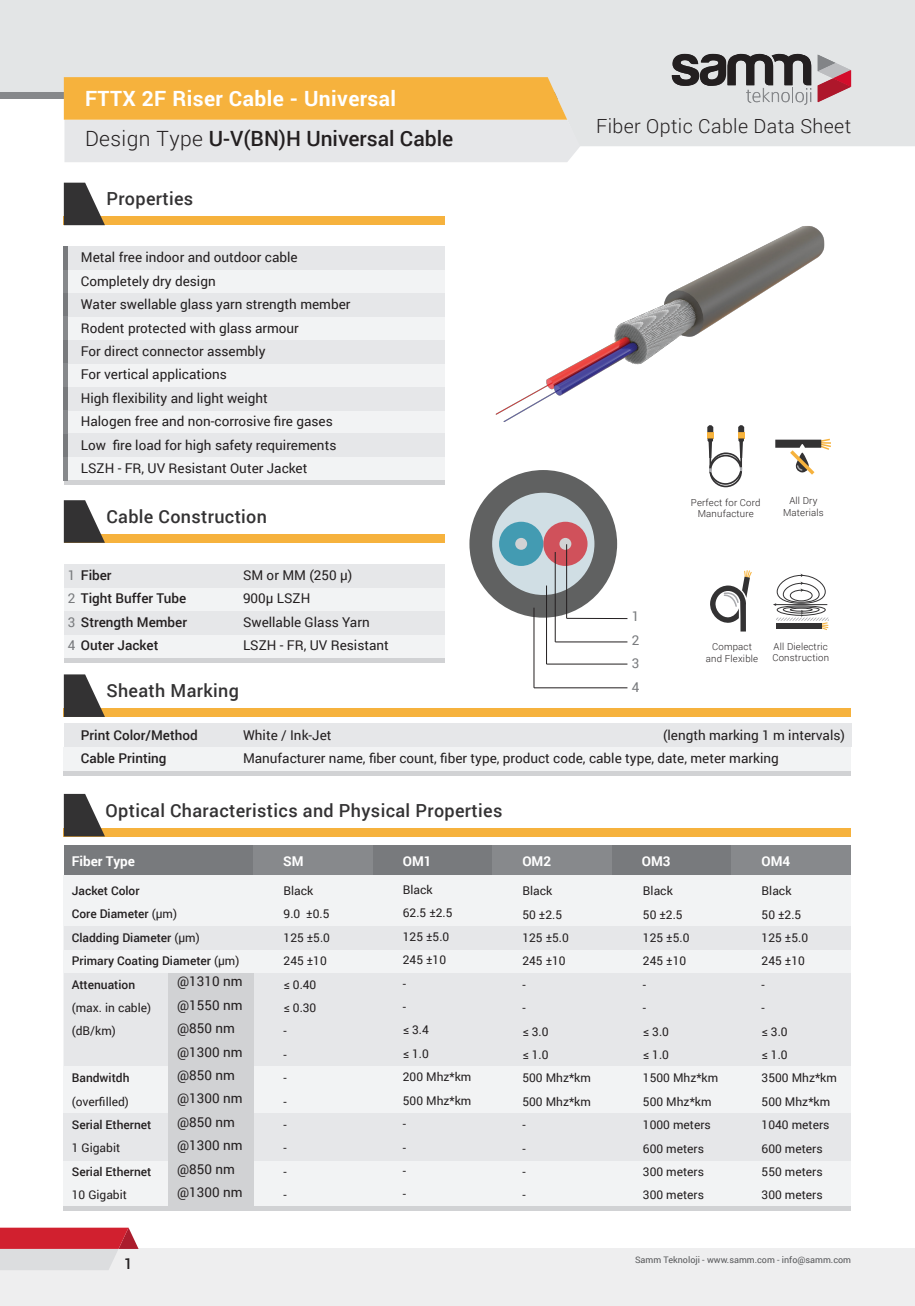
<style>
.page{position:relative;width:915px;height:1306px;background:#fff}
.page>*{position:absolute;margin:0;border:0;box-sizing:border-box;transform-origin:0 0}
.t1{font:500 21px "Roboto";color:#231f20}
.t2{font:700 21px "Roboto";letter-spacing:.02em;color:#fff}
.t3{font:300 19.5px "Roboto";letter-spacing:.02em;color:#231f20}
.t4{font:500 18px "Roboto";letter-spacing:.02em;color:#333233}
.t5{font:500 15px "Roboto";color:#231f20}
.t6{font:13.5px/23.4px "Roboto";color:#231f20}
.t7{font:500 13.5px "Roboto";color:#231f20}
.t8{font:700 13.5px "Roboto";letter-spacing:-.005em;color:#fff}
.t9{font:13.5px/23.4px "Roboto";color:#787a7d;text-align:justify}
.t10{font:12px/23.4px "Roboto";color:#231f20}
.t11{font:500 12px/23.4px "Roboto";color:#231f20}
.t12{font:300 9.6px/11.6px "Roboto";letter-spacing:.02em;color:#231f20;text-align:center}
.t13{font:9px "Roboto";color:#57585a}
.s1{font-weight:300}
.s2{font-weight:400;color:#787a7d}
.s3{font-weight:400}
</style>
<div class="page">
<div style="left:469px;top:470px;width:148px;height:147px;background:#606161;border-radius:50%"></div>
<div style="left:492px;top:492px;width:102px;height:103px;background:#d0dee4;border-radius:50%"></div>
<div style="left:543px;top:521px;width:44px;height:45px;background:#d0515b;border-radius:50%"></div>
<div style="left:559px;top:538px;width:12px;height:12px;background:#d1d2d4;border-radius:50%"></div>
<div style="left:499px;top:521px;width:44px;height:45px;background:#439bb2;border-radius:50%"></div>
<div style="left:515px;top:538px;width:12px;height:12px;background:#d1d2d4;border-radius:50%"></div>
<hr style="left:555px;top:641px;width:72px;height:1px;background:#231f20">
<hr style="left:554px;top:552px;width:1px;height:90px;background:#231f20">
<hr style="left:534px;top:687px;width:93px;height:1px;background:#231f20">
<hr style="left:533px;top:607px;width:1px;height:80px;background:#231f20">
<hr style="left:566px;top:544px;width:1px;height:74px;background:#231f20">
<div style="left:0;top:92px;width:914px;height:6px;background:#86888b"></div>
<div style="left:0;top:0;width:914px;height:92px;background:#e3e5e6"></div>
<div style="left:580px;top:53px;width:334px;height:93px;background:#e3e5e6"></div>
<svg style="left:64px;top:77px;width:516px;height:85px;background:#edcd96"></svg>
<div style="left:64px;top:217px;width:381px;height:8px;background:#f6b23d"></div>
<svg style="left:64px;top:183px;width:41px;height:42px"></svg>
<div style="left:64px;top:246px;width:381px;height:234px;background:#f2f3f4"></div>
<div style="left:64px;top:246px;width:381px;height:24px;background:#e6e7e9"></div>
<div style="left:64px;top:293px;width:381px;height:24px;background:#e6e7e9"></div>
<div style="left:64px;top:340px;width:381px;height:23px;background:#e6e7e9"></div>
<div style="left:64px;top:387px;width:381px;height:23px;background:#e6e7e9"></div>
<div style="left:64px;top:433px;width:381px;height:24px;background:#e6e7e9"></div>
<div style="left:64px;top:480px;width:380px;height:5px;background:#d1d2d4"></div>
<hr style="left:64px;top:246px;width:4px;height:24px;background:#787a7d">
<hr style="left:64px;top:270px;width:4px;height:23px;background:#86888b">
<hr style="left:64px;top:293px;width:4px;height:24px;background:#787a7d">
<hr style="left:64px;top:317px;width:4px;height:23px;background:#86888b">
<hr style="left:64px;top:340px;width:4px;height:23px;background:#787a7d">
<hr style="left:64px;top:363px;width:4px;height:24px;background:#86888b">
<hr style="left:64px;top:387px;width:4px;height:23px;background:#787a7d">
<hr style="left:64px;top:433px;width:4px;height:24px;background:#787a7d">
<hr style="left:64px;top:410px;width:4px;height:23px;background:#86888b">
<hr style="left:64px;top:457px;width:4px;height:23px;background:#86888b">
<div style="left:64px;top:534px;width:380px;height:8px;background:#f6b23d"></div>
<svg style="left:64px;top:500px;width:41px;height:43px"></svg>
<div style="left:64px;top:564px;width:380px;height:96px;background:#f2f3f4"></div>
<div style="left:64px;top:564px;width:380px;height:23px;background:#e6e7e9"></div>
<div style="left:64px;top:611px;width:380px;height:23px;background:#e6e7e9"></div>
<div style="left:64px;top:658px;width:380px;height:5px;background:#d1d2d4"></div>
<img style="left:495px;top:226px;width:336px;height:221px">
<svg style="left:710px;top:570px;width:41px;height:61px"></svg>
<svg style="left:773px;top:573px;width:55px;height:57px"></svg>
<svg style="left:775px;top:438px;width:55px;height:36px"></svg>
<div style="left:709px;top:455px;width:32px;height:32px;border:2px solid #333233;border-radius:50%"></div>
<div style="left:706px;top:432px;width:7px;height:6px;background:#f7b33c"></div>
<svg style="left:707px;top:425px;width:6px;height:7px"></svg>
<div style="left:737px;top:432px;width:7px;height:6px;background:#f7b33c"></div>
<svg style="left:738px;top:425px;width:6px;height:7px"></svg>
<svg style="left:706px;top:438px;width:37px;height:48px"></svg>
<svg style="left:817px;top:55px;width:33px;height:47px"></svg>
<svg style="left:671px;top:54px;width:140px;height:51px"></svg>
<div style="left:64px;top:723px;width:786px;height:24px;background:#e6e7e9"></div>
<div style="left:64px;top:875px;width:786px;height:330px;background:#f2f3f4"></div>
<div style="left:64px;top:708px;width:786px;height:9px;background:#f6b23d"></div>
<svg style="left:64px;top:674px;width:41px;height:43px"></svg>
<div style="left:64px;top:747px;width:786px;height:23px;background:#f2f3f4"></div>
<div style="left:64px;top:770px;width:786px;height:5px;background:#d1d2d4"></div>
<div style="left:64px;top:828px;width:786px;height:8px;background:#f6b23d"></div>
<div style="left:64px;top:925px;width:786px;height:24px;background:#e6e7e9"></div>
<div style="left:238px;top:973px;width:612px;height:92px;background:#e6e7e9"></div>
<div style="left:64px;top:973px;width:174px;height:92px;background:#e6e7e9"></div>
<div style="left:64px;top:1113px;width:786px;height:48px;background:#e6e7e9"></div>
<div style="left:168px;top:973px;width:85px;height:232px;background:#d1d2d4"></div>
<div style="left:64px;top:1205px;width:786px;height:5px;background:#d1d2d4"></div>
<svg style="left:64px;top:794px;width:41px;height:42px"></svg>
<hr style="left:566px;top:618px;width:61px;height:1px;background:#231f20">
<hr style="left:546px;top:663px;width:81px;height:1px;background:#231f20">
<hr style="left:546px;top:585px;width:1px;height:79px;background:#231f20">
<div style="left:0;top:1248px;width:914px;height:57px;background:#eeeeef"></div>
<svg style="left:0;top:1227px;width:138px;height:43px;background:#d8858d"></svg>
<div style="left:64px;top:845px;width:786px;height:30px;background:#787a7d"></div>
<div style="left:731px;top:845px;width:119px;height:30px;background:#87898c"></div>
<div style="left:492px;top:845px;width:119px;height:30px;background:#87898c"></div>
<div style="left:253px;top:845px;width:119px;height:30px;background:#87898c"></div>
<h1 class="t2" style="left:85px;top:84px;width:312px">FTTX 2F Riser Cable - Universal</h1>
<h1 class="t1" style="left:85px;top:124px;width:369px"><span class="s1">Design Type</span> U-V(BN)H Universal Cable</h1>
<h3 class="t4" style="left:106px;top:186px;width:88px">Properties</h3>
<p class="t6" style="left:81px;top:245px;width:271px">Metal free indoor and outdoor cable Completely dry design<br>Water swellable glass yarn strength member Rodent protected with glass armour<br>For direct connector assembly<br>For vertical applications<br>High flexibility and light weight<br>Halogen free and non-corrosive fire gases Low fire load for high safety requirements LSZH - FR, UV Resistant Outer Jacket</p>
<h3 class="t4" style="left:106px;top:504px;width:162px">Cable Construction</h3>
<h2 class="t3" style="left:596px;top:112px;width:256px">Fiber Optic Cable Data Sheet</h2>
<p class="t12" style="left:690px;top:496px;width:71px">Perfect for Cord<br>Manufacture</p>
<p class="t12" style="left:782px;top:494px;width:42px">All Dry<br>Materials</p>
<p class="t7" style="left:68px;top:565px;width:45px"><span class="s2">1</span> Fiber</p>
<p class="t6" style="left:243px;top:563px;width:111px">SM or MM (250 μ)</p>
<p class="t7" style="left:68px;top:589px;width:120px"><span class="s2">2</span> Tight Buffer Tube</p>
<p class="t6" style="left:243px;top:586px;width:69px">900µ LSZH</p>
<p class="t7" style="left:68px;top:612px;width:121px"><span class="s2">3</span> Strength Member</p>
<p class="t6" style="left:243px;top:609px;width:128px">Swellable Glass Yarn</p>
<p class="t7" style="left:68px;top:636px;width:92px"><span class="s2">4</span> Outer Jacket</p>
<p class="t6" style="left:243px;top:633px;width:147px">LSZH - FR, UV Resistant</p>
<p class="t12" style="left:705px;top:640px;width:54px">Compact and Flexible</p>
<p class="t12" style="left:772px;top:640px;width:58px;text-align:left">All Dielectric<br>Construction</p>
<p class="t9" style="left:631px;top:604px;width:9px">1<br>2<br>3<br>4</p>
<h3 class="t4" style="left:106px;top:678px;width:134px">Sheath Marking</h3>
<p class="t7" style="left:81px;top:725px;width:118px">Print Color/Method</p>
<p class="t6" style="left:243px;top:722px;width:90px">White / Ink-Jet</p>
<p class="t7" style="left:81px;top:748px;width:87px">Cable Printing</p>
<p class="t6" style="left:243px;top:746px;width:537px">Manufacturer name, fiber count, fiber type, product code, cable type, date, meter marking</p>
<p class="t6" style="left:662px;top:722px;width:183px">(length marking 1 m intervals)</p>
<h3 class="t4" style="left:105px;top:798px;width:398px">Optical Characteristics and Physical Properties</h3>
<p class="t8" style="left:72px;top:851px;width:65px">Fiber Type</p>
<p class="t8" style="left:283px;top:851px;width:22px">SM</p>
<p class="t8" style="left:403px;top:851px;width:30px">OM1</p>
<p class="t8" style="left:522px;top:851px;width:30px">OM2</p>
<p class="t8" style="left:641px;top:851px;width:30px">OM3</p>
<p class="t8" style="left:761px;top:851px;width:30px">OM4</p>
<p class="t11" style="left:72px;top:878px;width:169px">Jacket Color<br>Core Diameter <span class="s3">(µm)<br></span>Cladding Diameter <span class="s3">(µm)<br></span>Primary Coating Diameter <span class="s3">(µm)<br></span>Attenuation</p>
<p class="t10" style="left:72px;top:995px;width:81px">(max. in cable) (dB/km)</p>
<p class="t11" style="left:72px;top:1065px;width:59px">Bandwitdh</p>
<p class="t10" style="left:72px;top:1089px;width:59px">(overfilled)</p>
<p class="t11" style="left:72px;top:1112px;width:81px">Serial Ethernet</p>
<p class="t10" style="left:72px;top:1135px;width:50px">1 Gigabit</p>
<p class="t11" style="left:72px;top:1159px;width:81px">Serial Ethernet</p>
<p class="t10" style="left:72px;top:1182px;width:57px">10 Gigabit</p>
<p class="t6" style="left:177px;top:969px;width:67px">@1310 nm @1550 nm @850 nm @1300 nm @850 nm @1300 nm @850 nm @1300 nm @850 nm @1300 nm</p>
<p class="t10" style="left:283px;top:878px;width:48px">Black<br>9.0 ±0.5<br>125 ±5.0<br>245 ±10 ≤ 0.40<br>≤ 0.30<br>-<br>-<br>-<br>-<br>-<br>-<br>-<br>-</p>
<p class="t10" style="left:403px;top:877px;width:70px">Black<br>62.5 ±2.5<br>125 ±5.0<br>245 ±10<br>-<br>-<br>≤ 3.4<br>≤ 1.0<br>200 Mhz*km<br>500 Mhz*km -<br>-<br>-<br>-</p>
<p class="t10" style="left:522px;top:878px;width:70px">Black<br>50 ±2.5<br>125 ±5.0<br>245 ±10<br>-<br>-<br>≤ 3.0<br>≤ 1.0<br>500 Mhz*km<br>500 Mhz*km -<br>-<br>-<br>-</p>
<p class="t10" style="left:642px;top:878px;width:77px">Black<br>50 ±2.5<br>125 ±5.0<br>245 ±10<br>-<br>-<br>≤ 3.0<br>≤ 1.0<br>1500 Mhz*km<br>500 Mhz*km<br>1000 meters<br>600 meters<br>300 meters<br>300 meters</p>
<p class="t10" style="left:761px;top:878px;width:77px">Black<br>50 ±2.5<br>125 ±5.0<br>245 ±10<br>-<br>-<br>≤ 3.0<br>≤ 1.0<br>3500 Mhz*km<br>500 Mhz*km<br>1040 meters<br>600 meters<br>550 meters<br>300 meters</p>
<p class="t5" style="left:124px;top:1256px;width:10px">1</p>
<p class="t13" style="left:634px;top:1253px;width:217px">Samm Teknoloji - www.samm.com - info@samm.com</p>
</div>
